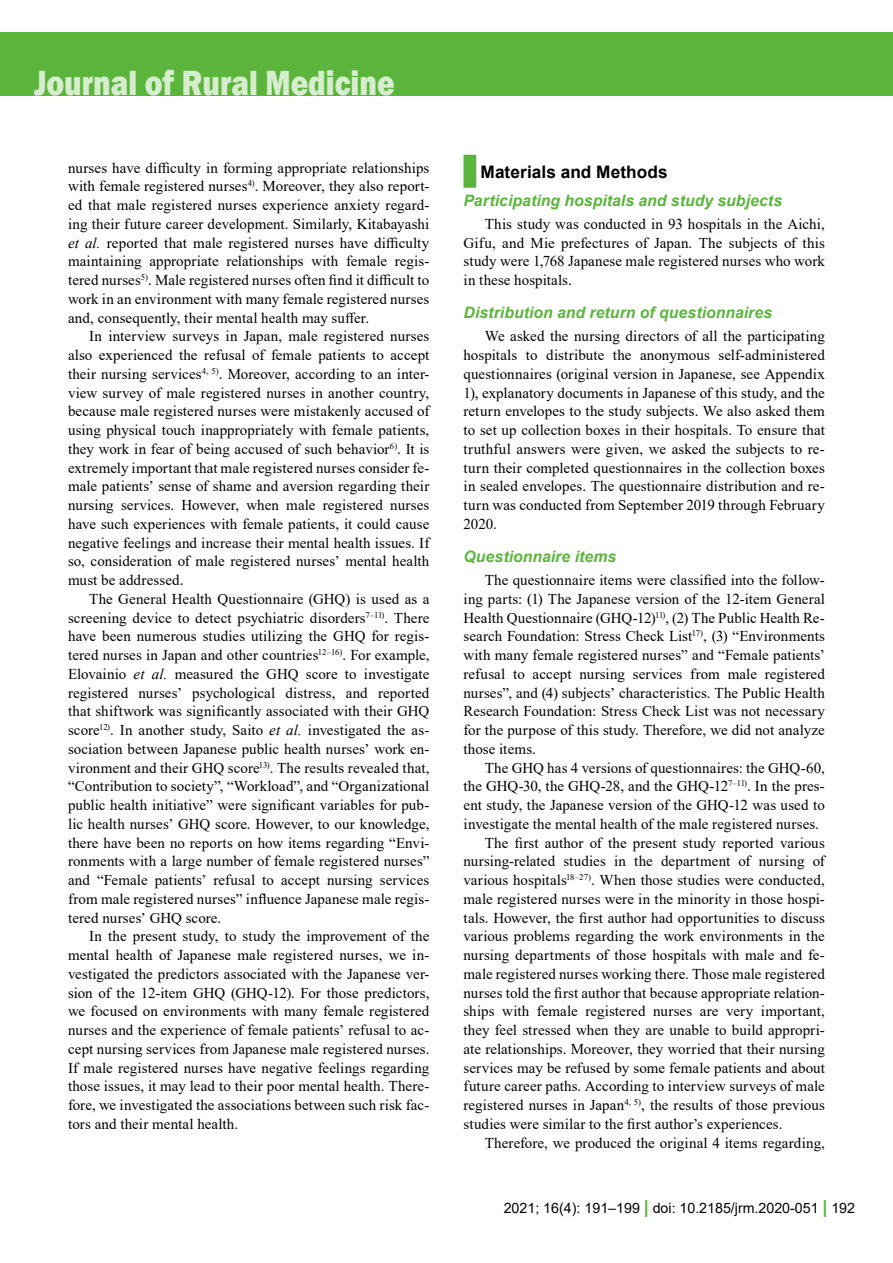
<style>
.page{position:relative;width:893px;height:1263px;background:#fff}
.page>*{position:absolute;margin:0;border:0;box-sizing:border-box;transform-origin:0 0}
.t1{font:800 36px "Franklin Gothic";color:#d6edce;scale:.83 1}
.t2{font:700 17.25px "Arial";letter-spacing:.005em;color:#000}
.t3{font:italic 700 15.75px "Arial";letter-spacing:.005em;color:#5bb53c}
.t4{font:15px/18.8px "Times New Roman";letter-spacing:.005em;color:#000;text-align:justify}
.t5{font:14.25px "Arial";color:#000}
.s1{font-style:italic}
.s2{font-weight:700;font-size:18px;color:#5bb53c}
</style>
<div class="page">
<div style="left:0;top:32px;width:893px;height:64px;background:#5bb53c"></div>
<div style="left:463px;top:155px;width:13px;height:33px;background:#5bb53c"></div>
<h1 class="t1" style="left:34px;top:59px;width:436px">Journal of Rural Medicine</h1>
<p class="t4" style="left:68px;top:158px;width:363px">nurses have difficulty in forming appropriate relationships with female registered nurses<sup>4)</sup>. Moreover, they also report&shy;ed that male registered nurses experience anxiety regard&shy;ing their future career development. Similarly, Kitabayashi <span class="s1">et al.</span> reported that male registered nurses have difficulty maintaining appropriate relationships with female regis&shy;tered nurses<sup>5)</sup>. Male registered nurses often find it difficult to work in an environment with many female registered nurses and, consequently, their mental health may suffer.</p>
<p class="t4" style="left:68px;top:326px;width:363px;text-indent:21px">In interview surveys in Japan, male registered nurses also experienced the refusal of female patients to accept their nursing services<sup>4,</sup> <sup>5)</sup>. Moreover, according to an inter&shy;view survey of male registered nurses in another country, because male registered nurses were mistakenly accused of using physical touch inappropriately with female patients, they work in fear of being accused of such behavior<sup>6)</sup>. It is extremely important that male registered nurses consider fe&shy;male patients’ sense of shame and aversion regarding their nursing services. However, when male registered nurses have such experiences with female patients, it could cause negative feelings and increase their mental health issues. If so, consideration of male registered nurses’ mental health must be addressed.</p>
<p class="t4" style="left:68px;top:589px;width:363px;text-indent:21px">The General Health Questionnaire (GHQ) is used as a screening device to detect psychiatric disorders<sup>7–11)</sup>. There have been numerous studies utilizing the GHQ for regis&shy;tered nurses in Japan and other countries<sup>12–16)</sup>. For example, Elovainio <span class="s1">et al.</span> measured the GHQ score to investigate registered nurses’ psychological distress, and reported that shiftwork was significantly associated with their GHQ score<sup>12)</sup>. In another study, Saito <span class="s1">et al.</span> investigated the as&shy;sociation between Japanese public health nurses’ work en&shy;vironment and their GHQ score<sup>13)</sup>. The results revealed that, “Contribution to society”, “Workload”, and “Organizational public health initiative” were significant variables for pub&shy;lic health nurses’ GHQ score. However, to our knowledge, there have been no reports on how items regarding “Envi&shy;ronments with a large number of female registered nurses” and “Female patients’ refusal to accept nursing services from male registered nurses” influence Japanese male regis&shy;tered nurses’ GHQ score.</p>
<p class="t4" style="left:68px;top:926px;width:363px;text-indent:21px">In the present study, to study the improvement of the mental health of Japanese male registered nurses, we in&shy;vestigated the predictors associated with the Japanese ver&shy;sion of the 12-item GHQ (GHQ-12). For those predictors, we focused on environments with many female registered nurses and the experience of female patients’ refusal to ac&shy;cept nursing services from Japanese male registered nurses.<br>If male registered nurses have negative feelings regarding those issues, it may lead to their poor mental health. There&shy;fore, we investigated the associations between such risk fac&shy;tors and their mental health.</p>
<p class="t2" style="left:480px;top:160px;width:189px">Materials and Methods</p>
<p class="t3" style="left:463px;top:189px;width:320px">Participating hospitals and study subjects</p>
<p class="t4" style="left:463px;top:214px;width:363px;text-indent:21px">This study was conducted in 93 hospitals in the Aichi, Gifu, and Mie prefectures of Japan. The subjects of this study were 1,768 Japanese male registered nurses who work in these hospitals.</p>
<p class="t3" style="left:463px;top:302px;width:310px">Distribution and return of questionnaires</p>
<p class="t4" style="left:463px;top:326px;width:363px;text-indent:21px">We asked the nursing directors of all the participating hospitals to distribute the anonymous self-administered questionnaires (original version in Japanese, see Appendix 1), explanatory documents in Japanese of this study, and the return envelopes to the study subjects. We also asked them to set up collection boxes in their hospitals. To ensure that truthful answers were given, we asked the subjects to re&shy;turn their completed questionnaires in the collection boxes in sealed envelopes. The questionnaire distribution and re&shy;turn was conducted from September 2019 through February 2020.</p>
<p class="t3" style="left:463px;top:546px;width:154px">Questionnaire items</p>
<p class="t4" style="left:463px;top:570px;width:363px;text-indent:21px">The questionnaire items were classified into the follow&shy;ing parts: (1) The Japanese version of the 12-item General Health Questionnaire (GHQ-12)<sup>11)</sup>, (2) The Public Health Re&shy;search Foundation: Stress Check List<sup>17)</sup>, (3) “Environments with many female registered nurses” and “Female patients’ refusal to accept nursing services from male registered nurses”, and (4) subjects’ characteristics. The Public Health Research Foundation: Stress Check List was not necessary for the purpose of this study. Therefore, we did not analyze those items.</p>
<p class="t4" style="left:485px;top:758px;width:342px">The GHQ has 4 versions of questionnaires: the GHQ-60,</p>
<p class="t4" style="left:463px;top:776px;width:363px">the GHQ-30, the GHQ-28, and the GHQ-12<sup>7–11)</sup>. In the pres-</p>
<p class="t4" style="left:463px;top:795px;width:363px">ent study, the Japanese version of the GHQ-12 was used to</p>
<p class="t4" style="left:463px;top:814px;width:357px">investigate the mental health of the male registered nurses.</p>
<p class="t4" style="left:485px;top:833px;width:342px">The first author of the present study reported various</p>
<p class="t4" style="left:463px;top:851px;width:363px">nursing-related studies in the department of nursing of</p>
<p class="t4" style="left:463px;top:870px;width:363px">various hospitals<sup>18–27)</sup>. When those studies were conducted,</p>
<p class="t4" style="left:463px;top:889px;width:363px">male registered nurses were in the minority in those hospi-</p>
<p class="t4" style="left:463px;top:908px;width:363px">tals. However, the first author had opportunities to discuss</p>
<p class="t4" style="left:463px;top:926px;width:363px">various problems regarding the work environments in the</p>
<p class="t4" style="left:463px;top:945px;width:363px">nursing departments of those hospitals with male and fe-</p>
<p class="t4" style="left:463px;top:964px;width:363px">male registered nurses working there. Those male registered</p>
<p class="t4" style="left:463px;top:983px;width:363px">nurses told the first author that because appropriate relation-</p>
<p class="t4" style="left:463px;top:1001px;width:363px">ships with female registered nurses are very important,</p>
<p class="t4" style="left:463px;top:1020px;width:363px">they feel stressed when they are unable to build appropri-</p>
<p class="t4" style="left:463px;top:1039px;width:363px">ate relationships. Moreover, they worried that their nursing</p>
<p class="t4" style="left:463px;top:1058px;width:363px">services may be refused by some female patients and about</p>
<p class="t4" style="left:463px;top:1076px;width:363px">future career paths. According to interview surveys of male</p>
<p class="t4" style="left:463px;top:1095px;width:363px">registered nurses in Japan<sup>4,</sup> <sup>5)</sup>, the results of those previous</p>
<p class="t4" style="left:463px;top:1114px;width:320px">studies were similar to the first author’s experiences.</p>
<p class="t4" style="left:485px;top:1133px;width:342px">Therefore, we produced the original 4 items regarding,</p>
<p class="t5" style="left:504px;top:1198px;width:353px">2021; 16(4): 191–199 <span class="s2">|</span> doi: 10.2185/jrm.2020-051 <span class="s2">|</span> 192</p>
</div>
